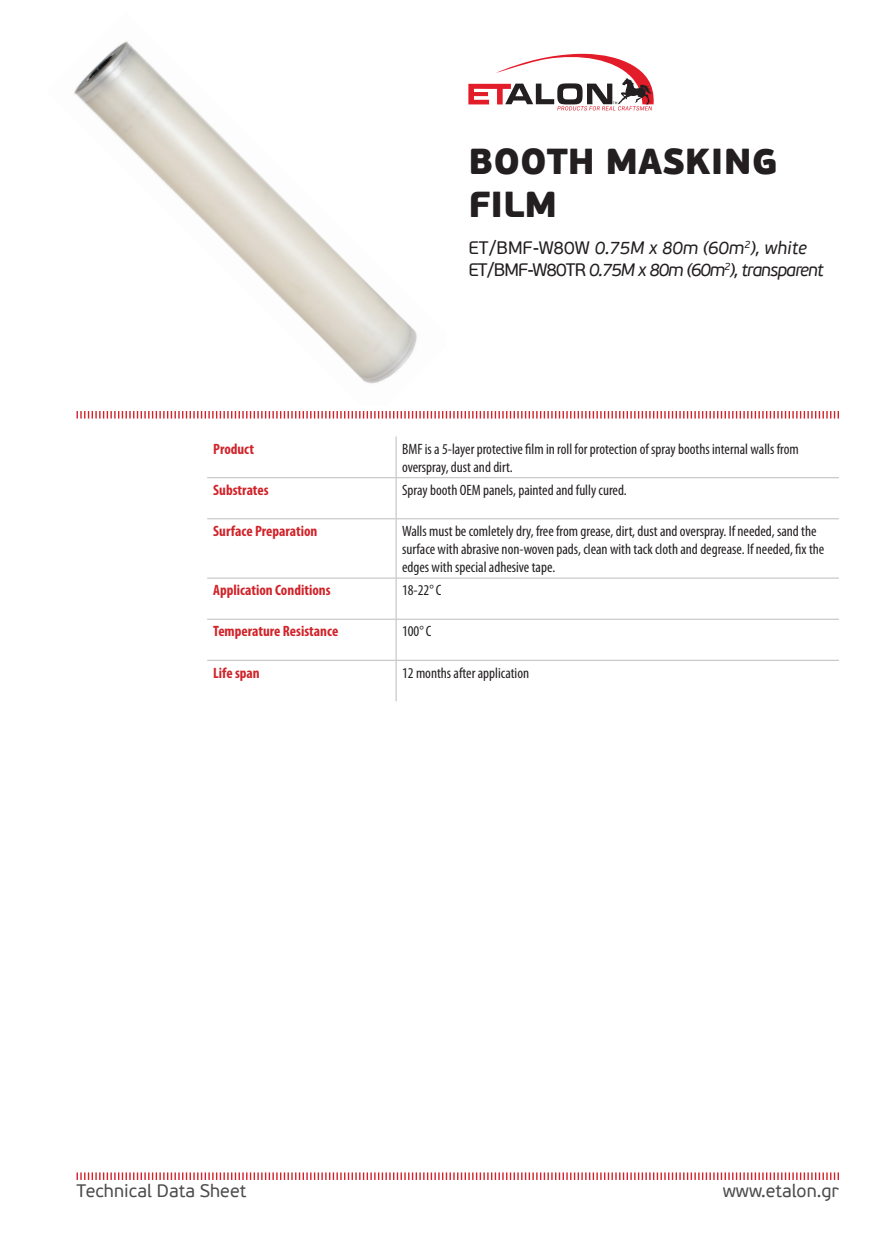
<style>
.page{position:relative;width:893px;height:1234px;background:#fff}
.page>*{position:absolute;margin:0;border:0;box-sizing:border-box;transform-origin:0 0}
.t1{font:900 36px/43.2px "PF Beau Sans Pro";color:#231f20}
.t2{font:italic 18px "PF Beau Sans Pro";letter-spacing:-.05em;color:#231f20}
.t3{font:italic 18px "PF Beau Sans Pro";color:#231f20}
.t4{font:18px "PF Beau Sans Pro";color:#4b4c4d}
.Column_Left{font:condensed 15px/18px "Myriad Pro";color:#231f20}
.Column_Left-2{font:700 condensed 15px "Myriad Pro";color:#d1232a}
.s1{font-style:normal}
</style>
<div class="page">
<svg style="left:76px;top:1172px;width:763px;height:8px"></svg>
<svg style="left:76px;top:411px;width:763px;height:8px"></svg>
<svg style="left:468px;top:54px;width:186px;height:56px"></svg>
<hr style="left:396px;top:436px;width:1px;height:41px;background:#bcbdc0">
<hr style="left:207px;top:477px;width:189px;height:1px;background:#bcbdc0">
<hr style="left:396px;top:477px;width:443px;height:1px;background:#bcbdc0">
<hr style="left:396px;top:478px;width:1px;height:40px;background:#bcbdc0">
<hr style="left:207px;top:518px;width:189px;height:1px;background:#bcbdc0">
<hr style="left:396px;top:518px;width:443px;height:1px;background:#bcbdc0">
<hr style="left:396px;top:519px;width:1px;height:58px;background:#bcbdc0">
<hr style="left:207px;top:577px;width:189px;height:1px;background:#bcbdc0">
<hr style="left:396px;top:577px;width:443px;height:1px;background:#bcbdc0">
<hr style="left:396px;top:578px;width:1px;height:40px;background:#bcbdc0">
<hr style="left:207px;top:618px;width:189px;height:1px;background:#bcbdc0">
<hr style="left:396px;top:618px;width:443px;height:1px;background:#bcbdc0">
<hr style="left:396px;top:619px;width:1px;height:40px;background:#bcbdc0">
<hr style="left:207px;top:659px;width:189px;height:1px;background:#bcbdc0">
<hr style="left:396px;top:659px;width:443px;height:1px;background:#bcbdc0">
<hr style="left:396px;top:660px;width:1px;height:41px;background:#bcbdc0">
<img style="left:74px;top:41px;width:343px;height:343px">
<p class="t1" style="left:468px;top:140px;width:311px">BOOTH MASKING<br>FILM</p>
<p class="t3" style="left:468px;top:237px;width:340px"><span class="s1">ET/BMF-W80W</span> 0.75M x 80m (60m<sup>2</sup>), white</p>
<p class="t2" style="left:468px;top:259px;width:357px"><span class="s1">ET/BMF-W80TR</span> 0.75M x 80m (60m<sup>2</sup>), transparent</p>
<p class="Column_Left-2" style="left:213px;top:440px;width:42px">Product</p>
<p class="Column_Left" style="left:402px;top:439px;width:398px">BMF is a 5-layer protective film in roll for protection of spray booths internal walls from overspray, dust and dirt.</p>
<p class="Column_Left-2" style="left:213px;top:481px;width:57px">Substrates</p>
<p class="Column_Left" style="left:402px;top:480px;width:226px">Spray booth OEM panels, painted and fully cured.</p>
<p class="Column_Left-2" style="left:213px;top:522px;width:106px">Surface Preparation</p>
<p class="Column_Left" style="left:402px;top:522px;width:424px">Walls must be comletely dry, free from grease, dirt, dust and overspray. If needed, sand the surface with abrasive non-woven pads, clean with tack cloth and degrease. If needed, fix the edges with special adhesive tape.</p>
<p class="Column_Left-2" style="left:213px;top:582px;width:119px">Application Conditions</p>
<p class="Column_Left" style="left:402px;top:581px;width:41px">18-22° C</p>
<p class="Column_Left-2" style="left:213px;top:623px;width:127px">Temperature Resistance</p>
<p class="Column_Left" style="left:402px;top:622px;width:31px">100° C</p>
<p class="Column_Left-2" style="left:213px;top:664px;width:48px">Life span</p>
<p class="Column_Left" style="left:402px;top:663px;width:129px">12 months after application</p>
<p class="t4" style="left:77px;top:1180px;width:171px">Technical Data Sheet</p>
<p class="t4" style="left:723px;top:1180px;width:118px">www.etalon.gr</p>
</div>
